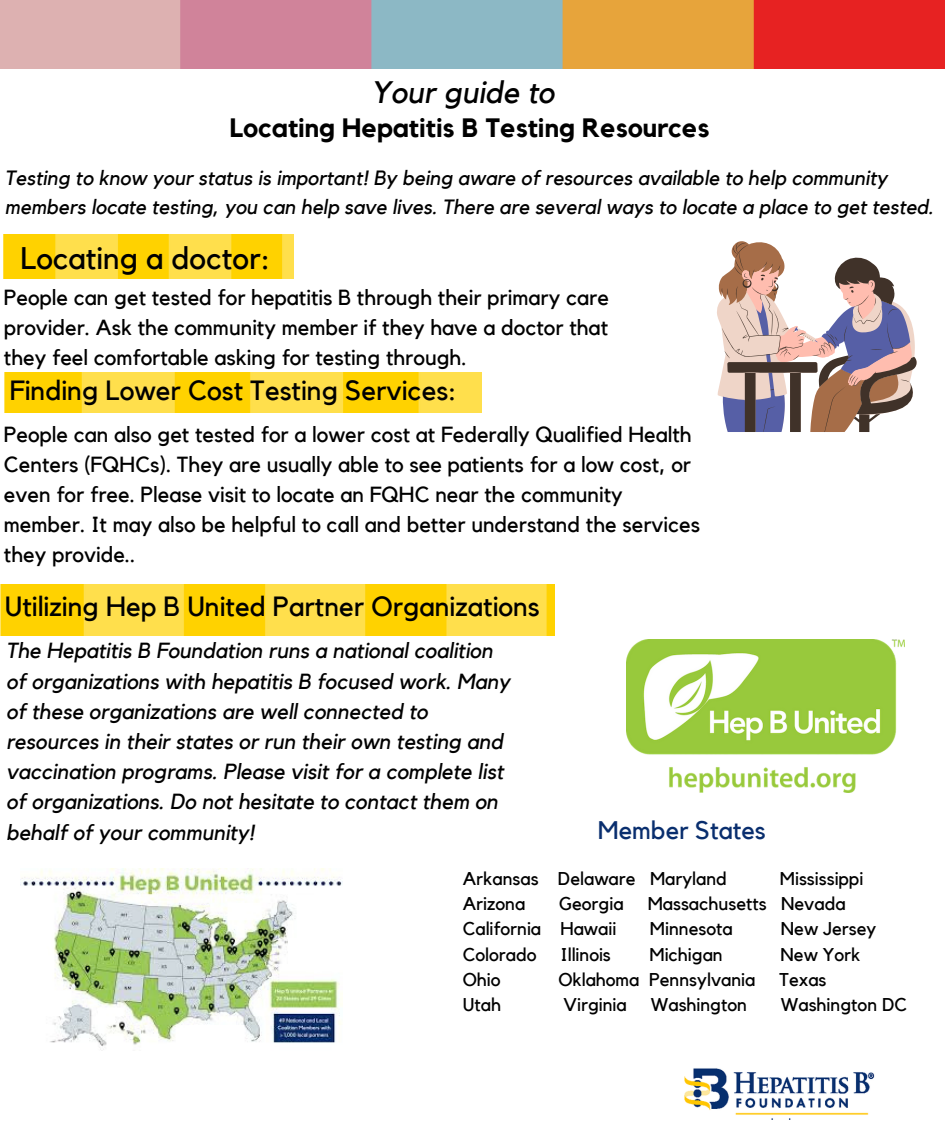
<style>
.page{position:relative;width:945px;height:1134px;background:#fff}
.page>*{position:absolute;margin:0;border:0;box-sizing:border-box;transform-origin:0 0}
.t1{font:31.15px "Kollektif";color:#000}
.t2{font:italic 30.97px "Kollektif";color:#000}
.t3{font:27.74px "Kollektif";color:#000}
.t4{font:27.65px "Kollektif";color:#000}
.t5{font:700 26.51px "Kollektif";color:#000}
.t6{font:25.38px "Kollektif";color:#092e6e}
.t7{font:21.79px/30.2px "Kollektif";color:#000;text-align:justify}
.t8{font:italic 21.79px/30.2px "Kollektif";color:#000}
.t9{font:italic 20.56px/28.2px "Kollektif";color:#000}
.t10{font:18.46px "Kollektif";color:#000}
</style>
<div class="page">
<img style="left:0;top:0;width:945px;height:69px">
<img style="left:4px;top:234px;width:290px;height:44px">
<img style="left:5px;top:372px;width:476px;height:41px">
<img style="left:0;top:584px;width:555px;height:52px">
<svg style="left:717px;top:241px;width:200px;height:191px"></svg>
<img style="left:20px;top:869px;width:323px;height:181px">
<img style="left:627px;top:640px;width:278px;height:153px">
<img style="left:684px;top:1068px;width:191px;height:52px">
<h2 class="t2" style="left:371px;top:78px;width:184px">Your guide to</h2>
<h4 class="t5" style="left:230px;top:115px;width:481px">Locating Hepatitis B Testing Resources</h4>
<p class="t9" style="left:5px;top:165px;width:930px">Testing to know your status is important! By being aware of resources available to help community members locate testing, you can help save lives. There are several ways to locate a place to get tested.</p>
<h1 class="t1" style="left:20px;top:244px;width:251px">Locating a doctor:</h1>
<h4 class="t7" style="left:4px;top:283px;width:607px">People can get tested for hepatitis B through their primary care provider. Ask the community member if they have a doctor that they feel comfortable asking for testing through.</h4>
<p class="t3" style="left:10px;top:378px;width:448px">Finding Lower Cost Testing Services:</p>
<h3 class="t7" style="left:4px;top:420px;width:698px;text-align:left">People can also get tested for a lower cost at Federally Qualified Health Centers (FQHCs). They are usually able to see patients for a low cost, or even for free. Please visit to locate an FQHC near the community member. It may also be helpful to call and better understand the services they provide..</h3>
<h4 class="t4" style="left:5px;top:593px;width:536px">Utilizing Hep B United Partner Organizations</h4>
<p class="t8" style="left:6px;top:637px;width:506px">The Hepatitis B Foundation runs a national coalition of organizations with hepatitis B focused work. Many of these organizations are well connected to resources in their states or run their own testing and vaccination programs. Please visit for a complete list of organizations. Do not hesitate to contact them on behalf of your community!</p>
<p class="t10" style="left:463px;top:870px;width:266px">Arkansas Delaware Maryland</p>
<p class="t10" style="left:780px;top:870px;width:85px">Mississippi</p>
<h3 class="t10" style="left:463px;top:895px;width:64px">Arizona</h3>
<h3 class="t10" style="left:559px;top:895px;width:66px">Georgia</h3>
<h3 class="t10" style="left:648px;top:895px;width:199px">Massachusetts Nevada</h3>
<h4 class="t10" style="left:463px;top:920px;width:155px">California Hawaii</h4>
<h4 class="t10" style="left:650px;top:920px;width:84px">Minnesota</h4>
<h4 class="t10" style="left:781px;top:920px;width:97px">New Jersey</h4>
<p class="t10" style="left:463px;top:946px;width:75px">Colorado</p>
<p class="t10" style="left:561px;top:946px;width:52px">Illinois</p>
<p class="t10" style="left:649px;top:946px;width:75px">Michigan</p>
<p class="t10" style="left:781px;top:946px;width:81px">New York</p>
<h3 class="t10" style="left:463px;top:971px;width:39px">Ohio</h3>
<h3 class="t10" style="left:558px;top:971px;width:198px">Oklahoma Pennsylvania</h3>
<h3 class="t10" style="left:779px;top:971px;width:49px">Texas</h3>
<p class="t10" style="left:463px;top:996px;width:40px">Utah</p>
<p class="t10" style="left:564px;top:996px;width:65px">Virginia</p>
<p class="t10" style="left:651px;top:996px;width:98px">Washington</p>
<p class="t10" style="left:781px;top:996px;width:128px">Washington DC</p>
<p class="t6" style="left:598px;top:818px;width:169px">Member States</p>
</div>
